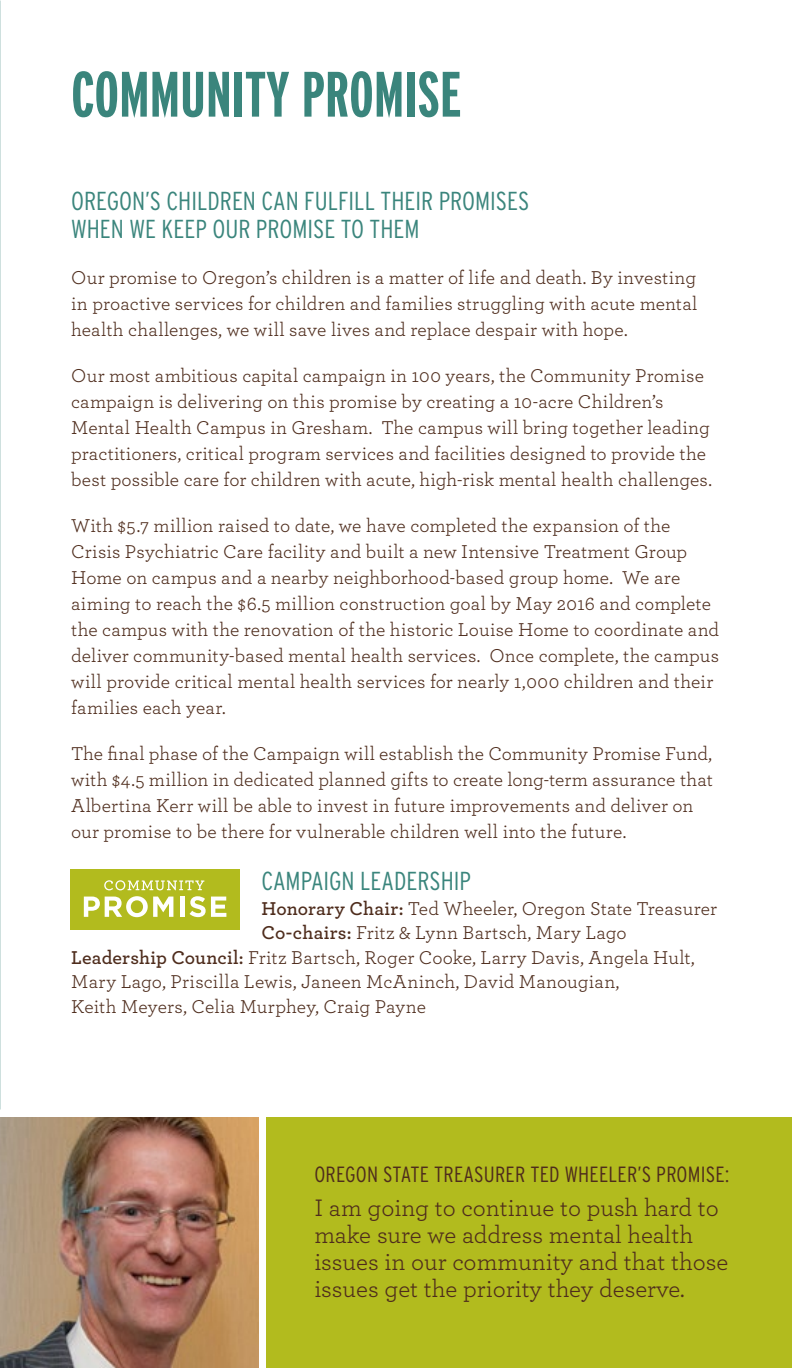
<style>
.page{position:relative;width:792px;height:1368px;background:#fff}
.page>*{position:absolute;margin:0;border:0;box-sizing:border-box;transform-origin:0 0}
.t1{font:700 extra-condensed 64px "Interstate";color:#3a857c}
.t2{font:300 condensed 26px/28px "Interstate";color:#3a857c}
.t3{font:25px/27px "Archer";color:#4e2c1c}
.t4{font:300 condensed 22px "Interstate";letter-spacing:.01em;color:#4e2c1c}
.t5{font:19.6px/26px "Archer";letter-spacing:.005em;color:#4e2c1c}
.s1{font-weight:600}
</style>
<div class="page">
<img style="left:0;top:1118px;width:258px;height:250px">
<div style="left:267px;top:1118px;width:525px;height:250px;background:#b2bb1e"></div>
<div style="left:70px;top:870px;width:170px;height:60px;background:#b2bb1e"></div>
<svg style="left:84px;top:896px;width:89px;height:21px"></svg>
<hr style="left:180px;top:897px;width:4px;height:20px;background:#fff">
<svg style="left:190px;top:896px;width:36px;height:21px"></svg>
<svg style="left:104px;top:880px;width:100px;height:10px"></svg>
<h1 class="t1" style="left:71px;top:59px;width:392px">COMMUNITY PROMISE</h1>
<h2 class="t2" style="left:71px;top:187px;width:460px">OREGON’S CHILDREN CAN FULFILL THEIR PROMISES<br>WHEN WE KEEP OUR PROMISE TO THEM</h2>
<p class="t5" style="left:71px;top:264px;width:628px;text-align:justify">Our promise to Oregon’s children is a matter of life and death. By investing in proactive services for children and families struggling with acute mental health challenges, we will save lives and replace despair with hope.</p>
<p class="t5" style="left:71px;top:362px;width:642px">Our most ambitious capital campaign in 100 years, the Community Promise campaign is delivering on this promise by creating a 10-acre Children’s Mental Health Campus in Gresham. The campus will bring together leading practitioners, critical program services and facilities designed to provide the best possible care for children with acute, high-risk mental health challenges.</p>
<p class="t5" style="left:71px;top:512px;width:650px">With $5.7 million raised to date, we have completed the expansion of the Crisis Psychiatric Care facility and built a new Intensive Treatment Group Home on campus and a nearby neighborhood-based group home. We are aiming to reach the $6.5 million construction goal by May 2016 and complete the campus with the renovation of the historic Louise Home to coordinate and deliver community-based mental health services. Once complete, the campus will provide critical mental health services for nearly 1,000 children and their families each year.</p>
<p class="t5" style="left:71px;top:740px;width:643px">The final phase of the Campaign will establish the Community Promise Fund, with $4.5 million in dedicated planned gifts to create long-term assurance that Albertina Kerr will be able to invest in future improvements and deliver on our promise to be there for vulnerable children well into the future.</p>
<h2 class="t2" style="left:261px;top:867px;width:211px">CAMPAIGN LEADERSHIP</h2>
<p class="t5" style="left:261px;top:894px;width:457px"><span class="s1">Honorary Chair:</span> Ted Wheeler, Oregon State Treasurer</p>
<p class="t5" style="left:261px;top:919px;width:367px"><span class="s1">Co-chairs:</span> Fritz &amp; Lynn Bartsch, Mary Lago</p>
<p class="t5" style="left:71px;top:943px;width:625px"><span class="s1">Leadership Council:</span> Fritz Bartsch, Roger Cooke, Larry Davis, Angela Hult,</p>
<p class="t5" style="left:71px;top:968px;width:550px">Mary Lago, Priscilla Lewis, Janeen McAninch, David Manougian,</p>
<p class="t5" style="left:71px;top:992px;width:356px">Keith Meyers, Celia Murphey, Craig Payne</p>
<p class="t4" style="left:314px;top:1162px;width:416px">OREGON STATE TREASURER TED WHEELER’S PROMISE:</p>
<p class="t3" style="left:314px;top:1193px;width:415px">I am going to continue to push hard to make sure we address mental health issues in our community and that those issues get the priority they deserve.</p>
</div>
